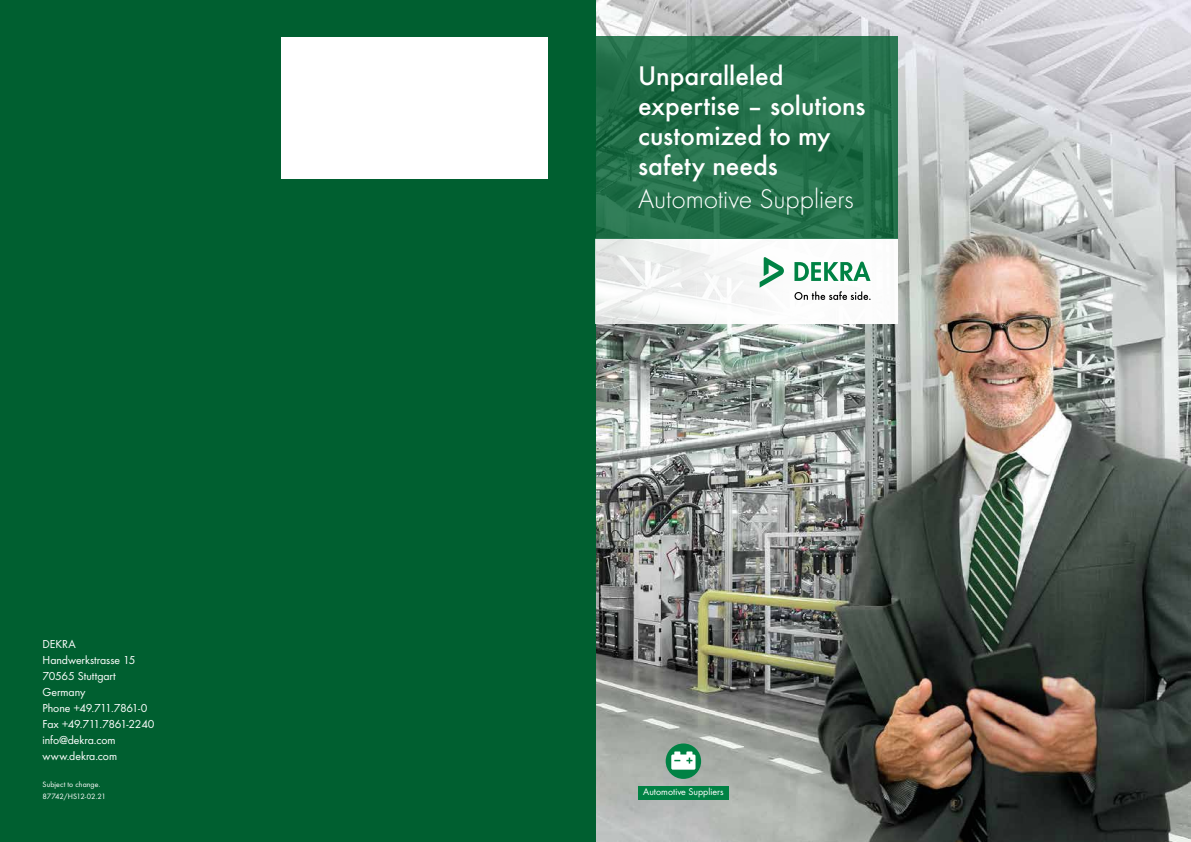
<style>
.page{position:relative;width:1191px;height:842px;background:#fff}
.page>*{position:absolute;margin:0;border:0;box-sizing:border-box;transform-origin:0 0}
.t1{font:500 28px/30px "Futura";color:#fff}
.t2{font:300 28px "Futura";letter-spacing:-.01em;color:#fff}
.t3{font:12px/16px "Futura Boo";letter-spacing:-.005em;color:#fff}
.t4{font:10.1px "Futura Boo";color:#fff}
.t5{font:8px/12px "Futura Boo";letter-spacing:.01em;color:#fff}
</style>
<div class="page">
<img style="left:595px;top:0;width:596px;height:842px">
<div style="left:0;top:0;width:595px;height:842px;background:#005f30"></div>
<div style="left:281px;top:37px;width:266px;height:142px;background:#fff"></div>
<svg style="left:595px;top:239px;width:302px;height:85px"></svg>
<svg style="left:595px;top:36px;width:302px;height:203px;background:#24714b"></svg>
<svg style="left:794px;top:262px;width:76px;height:19px"></svg>
<svg style="left:759px;top:257px;width:25px;height:31px"></svg>
<svg style="left:794px;top:291px;width:76px;height:9px"></svg>
<div style="left:638px;top:786px;width:91px;height:13px;background:#008244"></div>
<div style="left:665px;top:743px;width:36px;height:36px;background:#008244;border-radius:50%"></div>
<svg style="left:671px;top:751px;width:24px;height:19px"></svg>
<p class="t3" style="left:43px;top:635px;width:114px">DEKRA<br>Handwerkstrasse 15<br>70565 Stuttgart<br>Germany<br>Phone +49.711.7861-0<br>Fax +49.711.7861-2240 info@dekra.com www.dekra.com</p>
<p class="t5" style="left:43px;top:778px;width:65px">Subject to change.<br>87742/HS12-02.21</p>
<h1 class="t1" style="left:638px;top:58px;width:229px">Unparalleled expertise – solutions customized to my safety needs</h1>
<h1 class="t2" style="left:638px;top:181px;width:217px">Automotive Suppliers</h1>
<p class="t4" style="left:643px;top:785px;width:82px">Automotive Suppliers</p>
</div>
